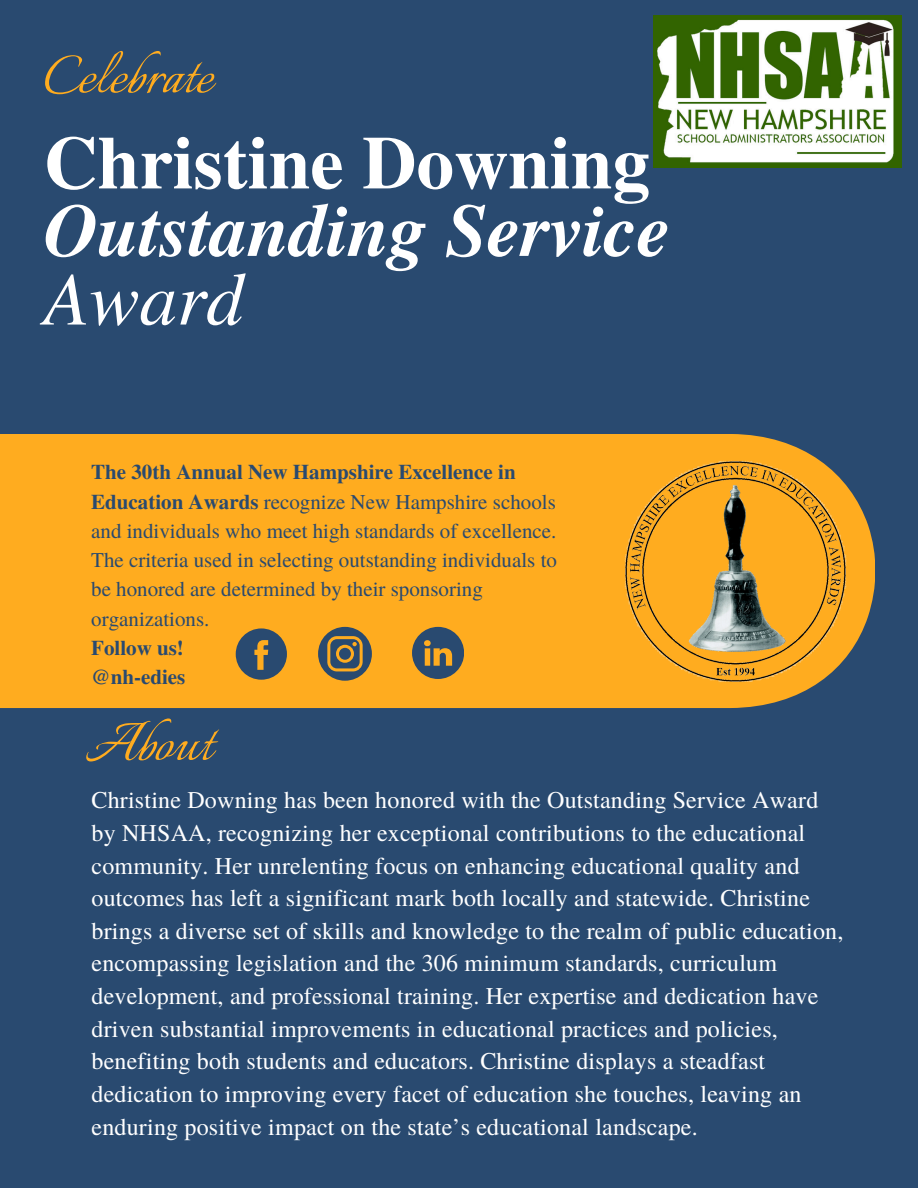
<style>
.page{position:relative;width:918px;height:1188px;background:#294a70}
.page>*{position:absolute;margin:0;border:0;box-sizing:border-box;transform-origin:0 0}
.t1{font:italic 700 75px/68.1px "Te X Gyre Termes";color:#fff}
.t2{font:67.5px "Italianno";color:#ffac1f}
.t3{font:24px/32.7px "Te X Gyre Termes";letter-spacing:.01em;color:#fff}
.t4{font:21px/29.2px "Te X Gyre Termes";color:#294a70}
.t5{font:700 21px "Te X Gyre Termes";color:#294a70}
.s1{font-style:normal}
.s2{font-weight:400}
.s3{font-weight:700}
</style>
<div class="page">
<div style="left:0;top:434px;width:875px;height:274px;background:#ffac1f"></div>
<img style="left:625px;top:460px;width:221px;height:222px">
<svg style="left:236px;top:628px;width:51px;height:52px"></svg>
<svg style="left:318px;top:627px;width:54px;height:54px"></svg>
<svg style="left:412px;top:627px;width:52px;height:52px"></svg>
<img style="left:654px;top:16px;width:247px;height:152px">
<p class="t2" style="left:43px;top:38px;width:172px">Celebrate</p>
<p class="t1" style="left:44px;top:126px;width:629px"><span class="s1">Christine Downing<br></span>Outstanding Service<br><span class="s2">Award</span></p>
<p class="t4" style="left:91px;top:457px;width:467px"><span class="s3">The 30th Annual New Hampshire Excellence in Education Awards</span> recognize New Hampshire schools and individuals who meet high standards of excellence.<br>The criteria used in selecting outstanding individuals to be honored are determined by their sponsoring organizations.</p>
<p class="t5" style="left:91px;top:631px;width:94px">Follow us!</p>
<p class="t5" style="left:91px;top:661px;width:96px">@nh-edies</p>
<h1 class="t2" style="left:85px;top:706px;width:129px">About</h1>
<h1 class="t3" style="left:92px;top:783px;width:753px">Christine Downing has been honored with the Outstanding Service Award by NHSAA, recognizing her exceptional contributions to the educational community. Her unrelenting focus on enhancing educational quality and outcomes has left a significant mark both locally and statewide. Christine brings a diverse set of skills and knowledge to the realm of public education, encompassing legislation and the 306 minimum standards, curriculum development, and professional training. Her expertise and dedication have driven substantial improvements in educational practices and policies, benefiting both students and educators. Christine displays a steadfast dedication to improving every facet of education she touches, leaving an enduring positive impact on the state’s educational landscape.</h1>
</div>
